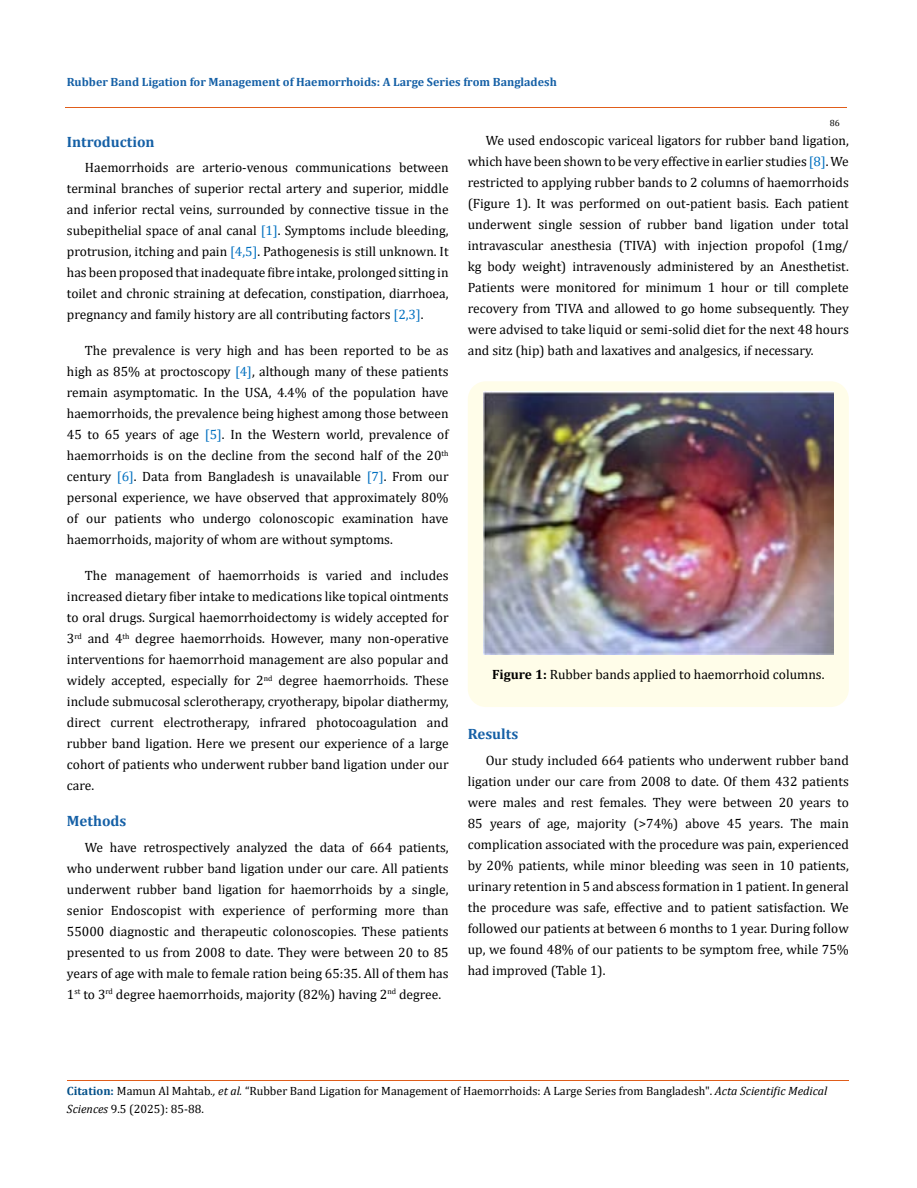
<style>
.page{position:relative;width:917px;height:1188px;background:#fff}
.page>*{position:absolute;margin:0;border:0;box-sizing:border-box;transform-origin:0 0}
.t1{font:700 15px "Cambria";color:#1560a6}
.t2{font:13.5px/21px "Cambria";color:#000;text-align:justify}
.t3{font:12px/18px "Cambria";color:#000}
.t4{font:700 12px "Cambria";color:#1560a6}
.t5{font:9px "Cambria";color:#000}
.s1{color:#0070c0}
.s2{font-weight:700}
.s3{font-weight:700;color:#035089}
.s4{font-style:italic}
</style>
<div class="page">
<div style="left:468px;top:381px;width:380px;height:326px;background:#fffde9;border-radius:18px"></div>
<img style="left:483px;top:392px;width:350px;height:263px">
<hr style="left:65px;top:108px;width:782px;height:1px;background:#e05d1a">
<hr style="left:67px;top:1080px;width:781px;height:1px;background:#e05d1a">
<p class="t4" style="left:67px;top:73px;width:491px">Rubber Band Ligation for Management of Haemorrhoids: A Large Series from Bangladesh</p>
<p class="t5" style="left:829px;top:118px;width:11px">86</p>
<p class="t1" style="left:67px;top:131px;width:89px">Introduction</p>
<p class="t2" style="left:67px;top:157px;width:383px;text-indent:18px">Haemorrhoids are arterio-venous communications between terminal branches of superior rectal artery and superior, middle and inferior rectal veins, surrounded by connective tissue in the subepithelial space of anal canal <span class="s1">[1]</span>. Symptoms include bleeding, protrusion, itching and pain <span class="s1">[4,5]</span>. Pathogenesis is still unknown. It has been proposed that inadequate fibre intake, prolonged sitting in toilet and chronic straining at defecation, constipation, diarrhoea, pregnancy and family history are all contributing factors <span class="s1">[2,3]</span>.</p>
<p class="t2" style="left:67px;top:340px;width:383px;text-indent:18px">The prevalence is very high and has been reported to be as high as 85% at proctoscopy <span class="s1">[4]</span>, although many of these patients remain asymptomatic. In the USA, 4.4% of the population have haemorrhoids, the prevalence being highest among those between 45 to 65 years of age <span class="s1">[5]</span>. In the Western world, prevalence of haemorrhoids is on the decline from the second half of the 20<sup>th </sup>century <span class="s1">[6]</span>. Data from Bangladesh is unavailable <span class="s1">[7]</span>. From our personal experience, we have observed that approximately 80% of our patients who undergo colonoscopic examination have haemorrhoids, majority of whom are without symptoms.</p>
<p class="t2" style="left:67px;top:565px;width:383px;text-indent:18px">The management of haemorrhoids is varied and includes increased dietary fiber intake to medications like topical ointments to oral drugs. Surgical haemorrhoidectomy is widely accepted for 3<sup>rd</sup> and 4<sup>th</sup> degree haemorrhoids. However, many non-operative interventions for haemorrhoid management are also popular and widely accepted, especially for 2<sup>nd</sup> degree haemorrhoids. These include submucosal sclerotherapy, cryotherapy, bipolar diathermy, direct current electrotherapy, infrared photocoagulation and rubber band ligation. Here we present our experience of a large cohort of patients who underwent rubber band ligation under our care.</p>
<p class="t1" style="left:67px;top:810px;width:61px">Methods</p>
<p class="t2" style="left:67px;top:836px;width:383px;text-indent:18px">We have retrospectively analyzed the data of 664 patients, who underwent rubber band ligation under our care. All patients underwent rubber band ligation for haemorrhoids by a single, senior Endoscopist with experience of performing more than 55000 diagnostic and therapeutic colonoscopies. These patients presented to us from 2008 to date. They were between 20 to 85 years of age with male to female ration being 65:35. All of them has 1<sup>st</sup> to 3<sup>rd</sup> degree haemorrhoids, majority (82%) having 2<sup>nd</sup> degree.</p>
<p class="t2" style="left:468px;top:130px;width:382px;text-indent:18px">We used endoscopic variceal ligators for rubber band ligation, which have been shown to be very effective in earlier studies <span class="s1">[8]</span>. We restricted to applying rubber bands to 2 columns of haemorrhoids (Figure 1). It was performed on out-patient basis. Each patient underwent single session of rubber band ligation under total intravascular anesthesia (TIVA) with injection propofol (1mg/ kg body weight) intravenously administered by an Anesthetist.<br>Patients were monitored for minimum 1 hour or till complete recovery from TIVA and allowed to go home subsequently. They were advised to take liquid or semi-solid diet for the next 48 hours and sitz (hip) bath and laxatives and analgesics, if necessary.</p>
<p class="t2" style="left:492px;top:663px;width:334px"><span class="s2">Figure 1:</span> Rubber bands applied to haemorrhoid columns.</p>
<p class="t1" style="left:468px;top:723px;width:52px">Results</p>
<p class="t2" style="left:468px;top:749px;width:382px;text-indent:18px">Our study included 664 patients who underwent rubber band ligation under our care from 2008 to date. Of them 432 patients were males and rest females. They were between 20 years to 85 years of age, majority (&gt;74%) above 45 years. The main complication associated with the procedure was pain, experienced by 20% patients, while minor bleeding was seen in 10 patients, urinary retention in 5 and abscess formation in 1 patient. In general the procedure was safe, effective and to patient satisfaction. We followed our patients at between 6 months to 1 year. During follow up, we found 48% of our patients to be symptom free, while 75% had improved (Table 1).</p>
<p class="t3" style="left:67px;top:1082px;width:762px"><span class="s3">Citation:</span> Mamun Al Mahtab<span class="s4">., et al.</span> “Rubber Band Ligation for Management of Haemorrhoids: A Large Series from Bangladesh". <span class="s4">Acta Scientific Medical<br>Sciences</span> 9.5 (2025): 85-88.</p>
</div>
